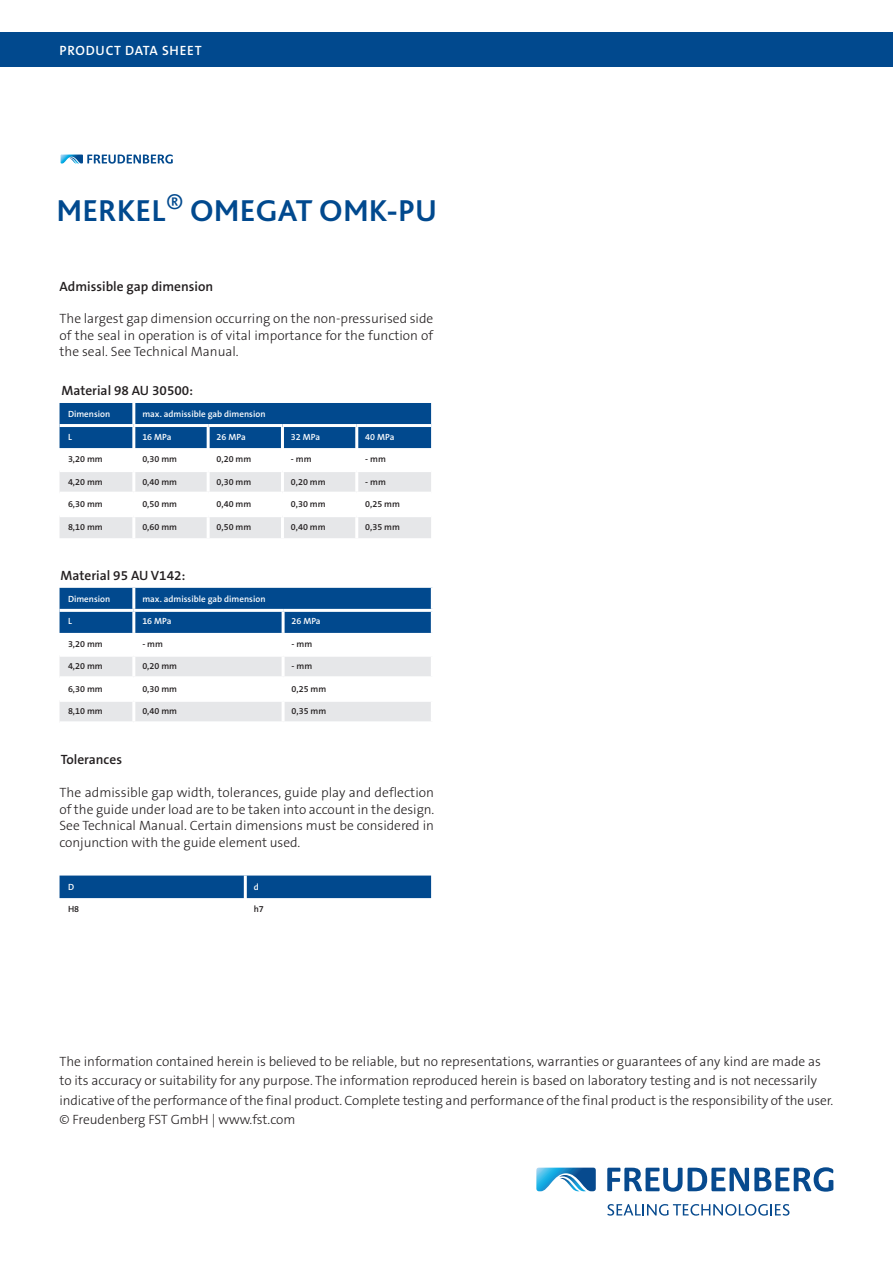
<style>
.page{position:relative;width:893px;height:1263px;background:#fff}
.page>*{position:absolute;margin:0;border:0;box-sizing:border-box;transform-origin:0 0}
.t1{font:700 31.5px "Bliss 2";color:#01498e}
.t2{font:300 13.5px/16.5px "The Sans B W3";letter-spacing:-.005em;color:#231f20;text-align:justify}
.t3{font:600 13.5px "The Sans B W6";color:#231f20}
.t4{font:600 13.5px "The Sans B W6";letter-spacing:.055em;color:#fff}
.t5{font:600 9px "The Sans B W6";color:#231f20}
.t6{font:600 9px "The Sans B W6";color:#fff}
</style>
<div class="page">
<div style="left:0;top:32px;width:893px;height:34px;background:#01498e"></div>
<svg style="left:607px;top:1167px;width:226px;height:25px"></svg>
<svg style="left:536px;top:1167px;width:60px;height:24px"></svg>
<svg style="left:607px;top:1204px;width:182px;height:12px"></svg>
<svg style="left:61px;top:154px;width:112px;height:10px"></svg>
<div style="left:60px;top:403px;width:371px;height:45px;background:#01498e"></div>
<svg style="left:60px;top:472px;width:371px;height:66px"></svg>
<hr style="left:207px;top:427px;width:3px;height:21px;background:#fff">
<hr style="left:207px;top:472px;width:3px;height:20px;background:#fff">
<hr style="left:207px;top:495px;width:3px;height:19px;background:#fff">
<hr style="left:207px;top:517px;width:3px;height:21px;background:#fff">
<hr style="left:281px;top:427px;width:3px;height:21px;background:#fff">
<hr style="left:355px;top:427px;width:3px;height:21px;background:#fff">
<hr style="left:281px;top:472px;width:3px;height:20px;background:#fff">
<hr style="left:355px;top:472px;width:3px;height:20px;background:#fff">
<hr style="left:281px;top:495px;width:3px;height:19px;background:#fff">
<hr style="left:355px;top:495px;width:3px;height:19px;background:#fff">
<hr style="left:281px;top:517px;width:3px;height:21px;background:#fff">
<hr style="left:355px;top:517px;width:3px;height:21px;background:#fff">
<hr style="left:60px;top:424px;width:74px;height:3px;background:#fff">
<hr style="left:134px;top:424px;width:74px;height:3px;background:#fff">
<hr style="left:208px;top:424px;width:74px;height:3px;background:#fff">
<hr style="left:282px;top:424px;width:75px;height:3px;background:#fff">
<hr style="left:357px;top:424px;width:74px;height:3px;background:#fff">
<hr style="left:132px;top:403px;width:3px;height:21px;background:#fff">
<hr style="left:132px;top:427px;width:3px;height:21px;background:#fff">
<hr style="left:132px;top:472px;width:3px;height:20px;background:#fff">
<hr style="left:132px;top:495px;width:3px;height:19px;background:#fff">
<hr style="left:132px;top:517px;width:3px;height:21px;background:#fff">
<hr style="left:60px;top:492px;width:74px;height:3px;background:#fff">
<hr style="left:134px;top:492px;width:74px;height:3px;background:#fff">
<hr style="left:208px;top:492px;width:74px;height:3px;background:#fff">
<hr style="left:282px;top:492px;width:75px;height:3px;background:#fff">
<hr style="left:357px;top:492px;width:74px;height:3px;background:#fff">
<hr style="left:60px;top:514px;width:74px;height:3px;background:#fff">
<hr style="left:134px;top:514px;width:74px;height:3px;background:#fff">
<hr style="left:208px;top:514px;width:74px;height:3px;background:#fff">
<hr style="left:282px;top:514px;width:75px;height:3px;background:#fff">
<hr style="left:357px;top:514px;width:74px;height:3px;background:#fff">
<div style="left:60px;top:588px;width:371px;height:45px;background:#01498e"></div>
<svg style="left:60px;top:657px;width:371px;height:64px"></svg>
<hr style="left:282px;top:612px;width:3px;height:21px;background:#fff">
<hr style="left:282px;top:657px;width:3px;height:19px;background:#fff">
<hr style="left:282px;top:679px;width:3px;height:20px;background:#fff">
<hr style="left:282px;top:702px;width:3px;height:19px;background:#fff">
<hr style="left:60px;top:609px;width:74px;height:3px;background:#fff">
<hr style="left:134px;top:609px;width:149px;height:3px;background:#fff">
<hr style="left:283px;top:609px;width:151px;height:3px;background:#fff">
<hr style="left:132px;top:588px;width:3px;height:21px;background:#fff">
<hr style="left:132px;top:612px;width:3px;height:21px;background:#fff">
<hr style="left:132px;top:657px;width:3px;height:19px;background:#fff">
<hr style="left:132px;top:679px;width:3px;height:20px;background:#fff">
<hr style="left:132px;top:702px;width:3px;height:19px;background:#fff">
<hr style="left:60px;top:676px;width:74px;height:3px;background:#fff">
<hr style="left:134px;top:676px;width:149px;height:3px;background:#fff">
<hr style="left:283px;top:676px;width:151px;height:3px;background:#fff">
<hr style="left:60px;top:699px;width:74px;height:3px;background:#fff">
<hr style="left:134px;top:699px;width:149px;height:3px;background:#fff">
<hr style="left:283px;top:699px;width:151px;height:3px;background:#fff">
<div style="left:60px;top:875px;width:371px;height:23px;background:#01498e"></div>
<hr style="left:244px;top:875px;width:3px;height:23px;background:#fff">
<p class="t4" style="left:60px;top:41px;width:144px">PRODUCT DATA SHEET</p>
<h1 class="t1" style="left:57px;top:191px;width:382px">MERKEL® OMEGAT OMK-PU</h1>
<p class="t3" style="left:60px;top:278px;width:155px">Admissible gap dimension</p>
<p class="t2" style="left:60px;top:310px;width:375px">The largest gap dimension occurring on the non-pressurised side of the seal in operation is of vital importance for the function of the seal. See Technical Manual.</p>
<p class="t3" style="left:61px;top:382px;width:133px">Material 98 AU 30500:</p>
<p class="t6" style="left:68px;top:408px;width:44px">Dimension</p>
<p class="t6" style="left:142px;top:408px;width:125px">max. admissible gab dimension</p>
<p class="t6" style="left:68px;top:431px;width:5px">L</p>
<p class="t6" style="left:142px;top:431px;width:31px">16 MPa</p>
<p class="t6" style="left:217px;top:431px;width:31px">26 MPa</p>
<p class="t6" style="left:291px;top:431px;width:31px">32 MPa</p>
<p class="t6" style="left:365px;top:431px;width:31px">40 MPa</p>
<p class="t5" style="left:68px;top:453px;width:36px">3,20 mm</p>
<p class="t5" style="left:142px;top:453px;width:36px">0,30 mm</p>
<p class="t5" style="left:217px;top:453px;width:36px">0,20 mm</p>
<p class="t5" style="left:291px;top:453px;width:22px">- mm</p>
<p class="t5" style="left:365px;top:453px;width:22px">- mm</p>
<p class="t5" style="left:68px;top:476px;width:36px">4,20 mm</p>
<p class="t5" style="left:142px;top:476px;width:36px">0,40 mm</p>
<p class="t5" style="left:217px;top:476px;width:36px">0,30 mm</p>
<p class="t5" style="left:291px;top:476px;width:36px">0,20 mm</p>
<p class="t5" style="left:365px;top:476px;width:22px">- mm</p>
<p class="t5" style="left:68px;top:498px;width:36px">6,30 mm</p>
<p class="t5" style="left:142px;top:498px;width:36px">0,50 mm</p>
<p class="t5" style="left:217px;top:498px;width:36px">0,40 mm</p>
<p class="t5" style="left:291px;top:498px;width:36px">0,30 mm</p>
<p class="t5" style="left:365px;top:498px;width:36px">0,25 mm</p>
<p class="t5" style="left:68px;top:521px;width:36px">8,10 mm</p>
<p class="t5" style="left:142px;top:521px;width:36px">0,60 mm</p>
<p class="t5" style="left:217px;top:521px;width:36px">0,50 mm</p>
<p class="t5" style="left:291px;top:521px;width:36px">0,40 mm</p>
<p class="t5" style="left:365px;top:521px;width:36px">0,35 mm</p>
<p class="t3" style="left:61px;top:567px;width:126px">Material 95 AU V142:</p>
<p class="t6" style="left:68px;top:593px;width:44px">Dimension</p>
<p class="t6" style="left:142px;top:593px;width:125px">max. admissible gab dimension</p>
<p class="t6" style="left:68px;top:616px;width:5px">L</p>
<p class="t6" style="left:142px;top:616px;width:31px">16 MPa</p>
<p class="t6" style="left:292px;top:616px;width:31px">26 MPa</p>
<p class="t5" style="left:68px;top:638px;width:36px">3,20 mm</p>
<p class="t5" style="left:142px;top:638px;width:22px">- mm</p>
<p class="t5" style="left:292px;top:638px;width:22px">- mm</p>
<p class="t5" style="left:68px;top:660px;width:36px">4,20 mm</p>
<p class="t5" style="left:142px;top:660px;width:36px">0,20 mm</p>
<p class="t5" style="left:292px;top:660px;width:22px">- mm</p>
<p class="t5" style="left:68px;top:683px;width:36px">6,30 mm</p>
<p class="t5" style="left:142px;top:683px;width:36px">0,30 mm</p>
<p class="t5" style="left:292px;top:683px;width:36px">0,25 mm</p>
<p class="t5" style="left:68px;top:705px;width:36px">8,10 mm</p>
<p class="t5" style="left:142px;top:705px;width:36px">0,40 mm</p>
<p class="t5" style="left:292px;top:705px;width:36px">0,35 mm</p>
<p class="t3" style="left:61px;top:751px;width:63px">Tolerances</p>
<p class="t2" style="left:60px;top:784px;width:376px">The admissible gap width, tolerances, guide play and deflection of the guide under load are to be taken into account in the design.<br>See Technical Manual. Certain dimensions must be considered in conjunction with the guide element used.</p>
<p class="t6" style="left:68px;top:881px;width:8px">D</p>
<p class="t6" style="left:254px;top:881px;width:7px">d</p>
<p class="t5" style="left:68px;top:903px;width:13px">H8</p>
<p class="t5" style="left:254px;top:903px;width:12px">h7</p>
<p class="t2" style="left:60px;top:1051px;width:775px;line-height:19.5px;text-align:left">The information contained herein is believed to be reliable, but no representations, warranties or guarantees of any kind are made as to its accuracy or suitability for any purpose. The information reproduced herein is based on laboratory testing and is not necessarily indicative of the performance of the final product. Complete testing and performance of the final product is the responsibility of the user. © Freudenberg FST GmbH | www.fst.com</p>
</div>
